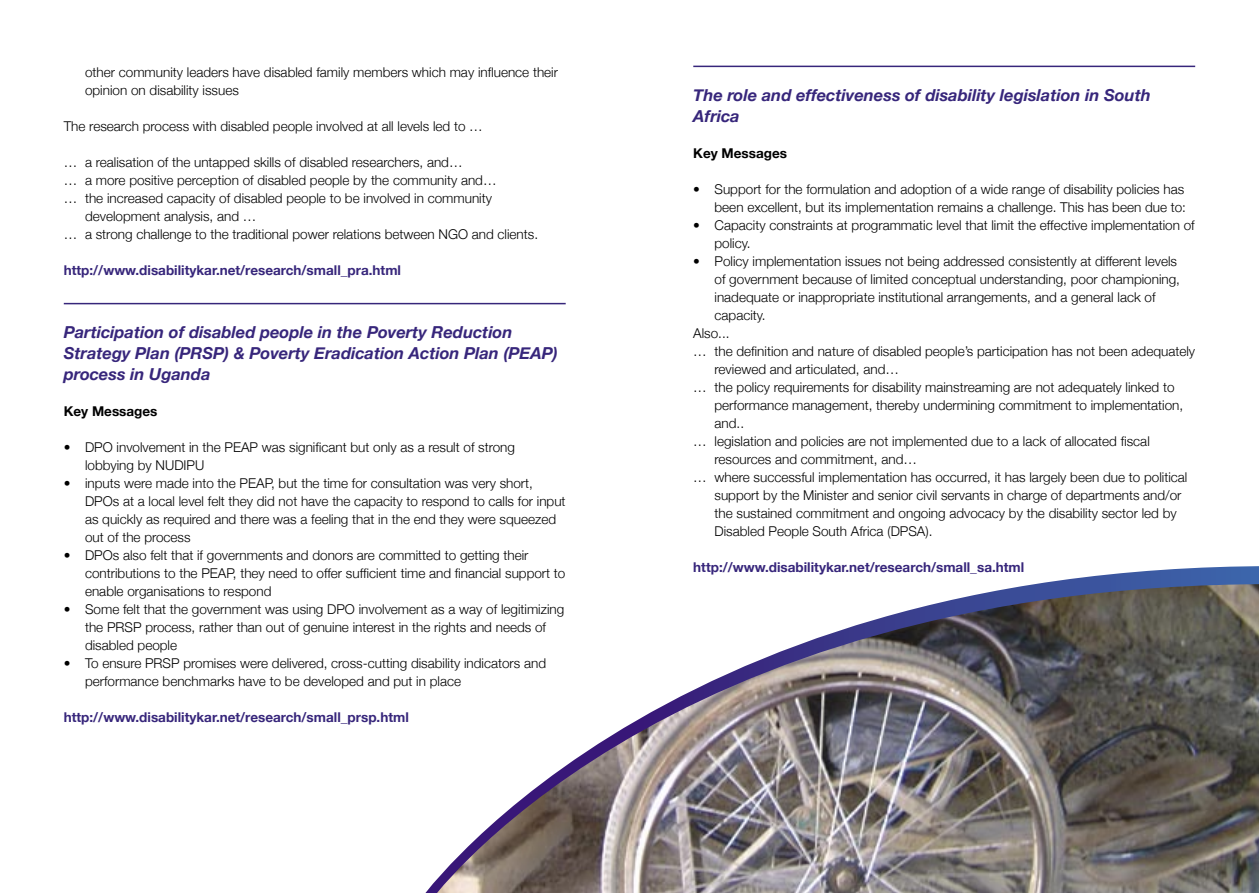
<style>
.page{position:relative;width:1259px;height:893px;background:#fff}
.page>*{position:absolute;margin:0;border:0;box-sizing:border-box;transform-origin:0 0}
.heading_3{font:italic 700 16.5px/21px "Helvetica Neue";color:#37267b}
.text{font:300 13.5px/18px "Helvetica Neue";color:#000}
.web_address{font:700 13.5px "Helvetica Neue";color:#37267b}
.text-2{font:700 13.5px "Helvetica Neue";color:#000}
</style>
<div class="page">
<hr style="left:64px;top:303px;width:502px;height:1px;background:#37267b">
<hr style="left:693px;top:66px;width:502px;height:1px;background:#37267b">
<svg style="left:425px;top:566px;width:834px;height:327px"></svg>
<img style="left:427px;top:584px;width:832px;height:309px">
<p class="text" style="left:85px;top:63px;width:474px">other community leaders have disabled family members which may influence their opinion on disability issues</p>
<p class="text" style="left:64px;top:117px;width:420px">The research process with disabled people involved at all levels led to …</p>
<p class="text" style="left:64px;top:153px;width:400px">… a realisation of the untapped skills of disabled researchers, and…</p>
<p class="text" style="left:64px;top:171px;width:434px">… a more positive perception of disabled people by the community and…</p>
<p class="text" style="left:85px;top:189px;width:408px;text-indent:-21px">… the increased capacity of disabled people to be involved in community development analysis, and …</p>
<p class="text" style="left:64px;top:225px;width:476px">… a strong challenge to the traditional power relations between NGO and clients.</p>
<p class="web_address" style="left:64px;top:262px;width:339px">http://www.disabilitykar.net/research/small_pra.html</p>
<p class="heading_3" style="left:64px;top:322px;width:495px">Participation of disabled people in the Poverty Reduction<br>Strategy Plan (PRSP) &amp; Poverty Eradication Action Plan (PEAP) process in Uganda</p>
<p class="text-2" style="left:64px;top:403px;width:95px">Key Messages</p>
<p class="text" style="left:85px;top:438px;width:431px;text-indent:-21px">• DPO involvement in the PEAP was significant but only as a result of strong lobbying by NUDIPU</p>
<p class="text" style="left:85px;top:474px;width:482px;text-indent:-21px">• inputs were made into the PEAP, but the time for consultation was very short, DPOs at a local level felt they did not have the capacity to respond to calls for input as quickly as required and there was a feeling that in the end they were squeezed out of the process</p>
<p class="text" style="left:85px;top:546px;width:482px;text-indent:-21px">• DPOs also felt that if governments and donors are committed to getting their contributions to the PEAP, they need to offer sufficient time and financial support to enable organisations to respond</p>
<p class="text" style="left:85px;top:600px;width:481px;text-indent:-21px">• Some felt that the government was using DPO involvement as a way of legitimizing the PRSP process, rather than out of genuine interest in the rights and needs of disabled people</p>
<p class="text" style="left:85px;top:654px;width:462px;text-indent:-21px">• To ensure PRSP promises were delivered, cross-cutting disability indicators and performance benchmarks have to be developed and put in place</p>
<p class="web_address" style="left:64px;top:709px;width:346px">http://www.disabilitykar.net/research/small_prsp.html</p>
<p class="heading_3" style="left:693px;top:84px;width:459px">The role and effectiveness of disability legislation in South<br>Africa</p>
<p class="text-2" style="left:693px;top:145px;width:95px">Key Messages</p>
<p class="text" style="left:693px;top:180px;width:494px;text-align:right">• Support for the formulation and adoption of a wide range of disability policies has been excellent, but its implementation remains a challenge. This has been due to:</p>
<p class="text" style="left:714px;top:216px;width:482px;text-indent:-21px">• Capacity constraints at programmatic level that limit the effective implementation of policy.</p>
<p class="text" style="left:714px;top:252px;width:467px;text-indent:-21px">• Policy implementation issues not being addressed consistently at different levels of government because of limited conceptual understanding, poor championing, inadequate or inappropriate institutional arrangements, and a general lack of capacity.</p>
<p class="text" style="left:693px;top:324px;width:38px">Also...</p>
<p class="text" style="left:714px;top:342px;width:482px;text-indent:-21px">… the definition and nature of disabled people’s participation has not been adequately reviewed and articulated, and…</p>
<p class="text" style="left:714px;top:378px;width:470px;text-indent:-21px">… the policy requirements for disability mainstreaming are not adequately linked to performance management, thereby undermining commitment to implementation, and..</p>
<p class="text" style="left:714px;top:432px;width:437px;text-indent:-21px">… legislation and policies are not implemented due to a lack of allocated fiscal resources and commitment, and…</p>
<p class="text" style="left:714px;top:468px;width:474px;text-indent:-21px">… where successful implementation has occurred, it has largely been due to political support by the Minister and senior civil servants in charge of departments and/or the sustained commitment and ongoing advocacy by the disability sector led by Disabled People South Africa (DPSA).</p>
<p class="web_address" style="left:693px;top:559px;width:332px">http://www.disabilitykar.net/research/small_sa.html</p>
</div>
